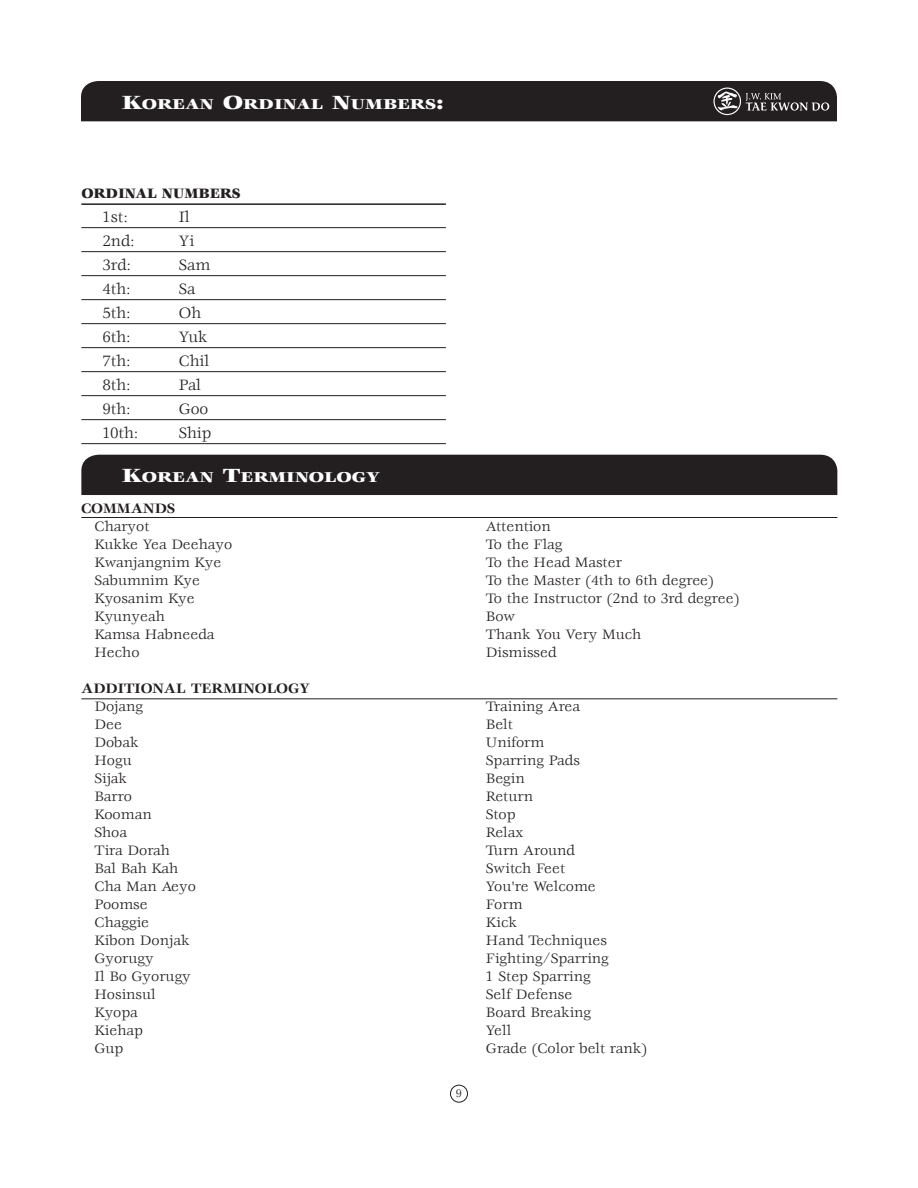
<style>
.page{position:relative;width:918px;height:1188px;background:#fff}
.page>*{position:absolute;margin:0;border:0;box-sizing:border-box;transform-origin:0 0}
.t1{font:16.5px "Veljovic Std";color:#231f20}
.t2{font:900 15.75px "Veljovic Std";color:#fff;scale:1.2 1}
.t3{font:15px "Veljovic Std";color:#231f20}
.t4{font:700 15px "Veljovic Std";color:#231f20}
.t5{font:900 15px "Veljovic Std";color:#231f20}
.t6{font:12px "Veljovic Std";color:#231f20}
.s1{font-size:21px}
</style>
<div class="page">
<div style="left:81px;top:81px;width:756px;height:40px;background:#231f20"></div>
<div style="left:450px;top:1085px;width:18px;height:17px;border:1px solid #231f20;border-radius:50%"></div>
<div style="left:81px;top:455px;width:756px;height:40px;background:#231f20"></div>
<hr style="left:81px;top:203px;width:365px;height:2px;background:#231f20">
<hr style="left:81px;top:227px;width:365px;height:1px;background:#231f20">
<hr style="left:81px;top:251px;width:365px;height:1px;background:#231f20">
<hr style="left:81px;top:275px;width:365px;height:1px;background:#231f20">
<hr style="left:81px;top:299px;width:365px;height:1px;background:#231f20">
<hr style="left:81px;top:323px;width:365px;height:1px;background:#231f20">
<hr style="left:81px;top:347px;width:365px;height:1px;background:#231f20">
<hr style="left:81px;top:371px;width:365px;height:1px;background:#231f20">
<hr style="left:81px;top:395px;width:365px;height:1px;background:#231f20">
<hr style="left:81px;top:419px;width:365px;height:1px;background:#231f20">
<hr style="left:81px;top:443px;width:365px;height:1px;background:#231f20">
<hr style="left:81px;top:517px;width:756px;height:1px;background:#231f20">
<hr style="left:81px;top:699px;width:756px;height:1px;background:#231f20">
<p class="t2" style="left:122px;top:95px;width:55px"><span class="s1">K</span>OREAN</p>
<p class="t2" style="left:223px;top:95px;width:63px"><span class="s1">O</span>RDINAL</p>
<p class="t2" style="left:332px;top:95px;width:95px"><span class="s1">N</span>UMBERS<span class="s1">:</span></p>
<p class="t5" style="left:81px;top:185px;width:161px">ORDINAL NUMBERS</p>
<p class="t1" style="left:102px;top:208px;width:27px">1st:</p>
<p class="t1" style="left:179px;top:208px;width:12px">Il</p>
<p class="t1" style="left:102px;top:232px;width:34px">2nd:</p>
<p class="t1" style="left:179px;top:232px;width:17px">Yi</p>
<p class="t1" style="left:102px;top:256px;width:30px">3rd:</p>
<p class="t1" style="left:179px;top:256px;width:33px">Sam</p>
<p class="t1" style="left:102px;top:280px;width:30px">4th:</p>
<p class="t1" style="left:179px;top:280px;width:18px">Sa</p>
<p class="t1" style="left:102px;top:304px;width:30px">5th:</p>
<p class="t1" style="left:179px;top:304px;width:24px">Oh</p>
<p class="t1" style="left:102px;top:328px;width:30px">6th:</p>
<p class="t1" style="left:179px;top:328px;width:30px">Yuk</p>
<p class="t1" style="left:102px;top:352px;width:30px">7th:</p>
<p class="t1" style="left:179px;top:352px;width:32px">Chil</p>
<p class="t1" style="left:102px;top:376px;width:30px">8th:</p>
<p class="t1" style="left:179px;top:376px;width:24px">Pal</p>
<p class="t1" style="left:102px;top:400px;width:30px">9th:</p>
<p class="t1" style="left:179px;top:400px;width:31px">Goo</p>
<p class="t1" style="left:102px;top:424px;width:38px">10th:</p>
<p class="t1" style="left:179px;top:424px;width:34px">Ship</p>
<p class="t2" style="left:122px;top:468px;width:55px"><span class="s1">K</span>OREAN</p>
<p class="t2" style="left:223px;top:468px;width:132px"><span class="s1">T</span>ERMINOLOGY</p>
<p class="t4" style="left:81px;top:500px;width:96px">COMMANDS</p>
<p class="t3" style="left:94px;top:518px;width:56px">Charyot</p>
<p class="t3" style="left:94px;top:536px;width:139px">Kukke Yea Deehayo</p>
<p class="t3" style="left:94px;top:554px;width:128px">Kwanjangnim Kye</p>
<p class="t3" style="left:94px;top:572px;width:107px">Sabumnim Kye</p>
<p class="t3" style="left:94px;top:590px;width:102px">Kyosanim Kye</p>
<p class="t3" style="left:94px;top:608px;width:72px">Kyunyeah</p>
<p class="t3" style="left:94px;top:626px;width:122px">Kamsa Habneeda</p>
<p class="t3" style="left:94px;top:644px;width:47px">Hecho</p>
<p class="t4" style="left:81px;top:680px;width:231px">ADDITIONAL TERMINOLOGY</p>
<p class="t3" style="left:94px;top:698px;width:50px">Dojang</p>
<p class="t3" style="left:94px;top:716px;width:29px">Dee</p>
<p class="t3" style="left:94px;top:734px;width:46px">Dobak</p>
<p class="t3" style="left:94px;top:752px;width:39px">Hogu</p>
<p class="t3" style="left:94px;top:770px;width:34px">Sijak</p>
<p class="t3" style="left:94px;top:788px;width:39px">Barro</p>
<p class="t3" style="left:94px;top:806px;width:59px">Kooman</p>
<p class="t3" style="left:94px;top:824px;width:34px">Shoa</p>
<p class="t3" style="left:94px;top:842px;width:77px">Tira Dorah</p>
<p class="t3" style="left:94px;top:860px;width:85px">Bal Bah Kah</p>
<p class="t3" style="left:94px;top:878px;width:103px">Cha Man Aeyo</p>
<p class="t3" style="left:94px;top:896px;width:55px">Poomse</p>
<p class="t3" style="left:94px;top:914px;width:56px">Chaggie</p>
<p class="t3" style="left:94px;top:932px;width:97px">Kibon Donjak</p>
<p class="t3" style="left:94px;top:950px;width:61px">Gyorugy</p>
<p class="t3" style="left:94px;top:968px;width:98px">Il Bo Gyorugy</p>
<p class="t3" style="left:94px;top:986px;width:63px">Hosinsul</p>
<p class="t3" style="left:94px;top:1004px;width:45px">Kyopa</p>
<p class="t3" style="left:94px;top:1022px;width:50px">Kiehap</p>
<p class="t3" style="left:94px;top:1040px;width:30px">Gup</p>
<p class="t6" style="left:456px;top:1087px;width:8px">9</p>
<p class="t3" style="left:486px;top:518px;width:66px">Attention</p>
<p class="t3" style="left:486px;top:536px;width:78px">To the Flag</p>
<p class="t3" style="left:486px;top:554px;width:137px">To the Head Master</p>
<p class="t3" style="left:486px;top:572px;width:229px">To the Master (4th to 6th degree)</p>
<p class="t3" style="left:486px;top:590px;width:255px">To the Instructor (2nd to 3rd degree)</p>
<p class="t3" style="left:486px;top:608px;width:31px">Bow</p>
<p class="t3" style="left:486px;top:626px;width:157px">Thank You Very Much</p>
<p class="t3" style="left:486px;top:644px;width:72px">Dismissed</p>
<p class="t3" style="left:486px;top:698px;width:96px">Training Area</p>
<p class="t3" style="left:486px;top:716px;width:28px">Belt</p>
<p class="t3" style="left:486px;top:734px;width:60px">Uniform</p>
<p class="t3" style="left:486px;top:752px;width:95px">Sparring Pads</p>
<p class="t3" style="left:486px;top:770px;width:40px">Begin</p>
<p class="t3" style="left:486px;top:788px;width:49px">Return</p>
<p class="t3" style="left:486px;top:806px;width:31px">Stop</p>
<p class="t3" style="left:486px;top:824px;width:39px">Relax</p>
<p class="t3" style="left:486px;top:842px;width:91px">Turn Around</p>
<p class="t3" style="left:486px;top:860px;width:81px">Switch Feet</p>
<p class="t3" style="left:486px;top:878px;width:111px">You're Welcome</p>
<p class="t3" style="left:486px;top:896px;width:38px">Form</p>
<p class="t3" style="left:486px;top:914px;width:32px">Kick</p>
<p class="t3" style="left:486px;top:932px;width:122px">Hand Techniques</p>
<p class="t3" style="left:486px;top:950px;width:124px">Fighting/Sparring</p>
<p class="t3" style="left:486px;top:968px;width:106px">1 Step Sparring</p>
<p class="t3" style="left:486px;top:986px;width:88px">Self Defense</p>
<p class="t3" style="left:486px;top:1004px;width:107px">Board Breaking</p>
<p class="t3" style="left:486px;top:1022px;width:27px">Yell</p>
<p class="t3" style="left:486px;top:1040px;width:163px">Grade (Color belt rank)</p>
</div>
